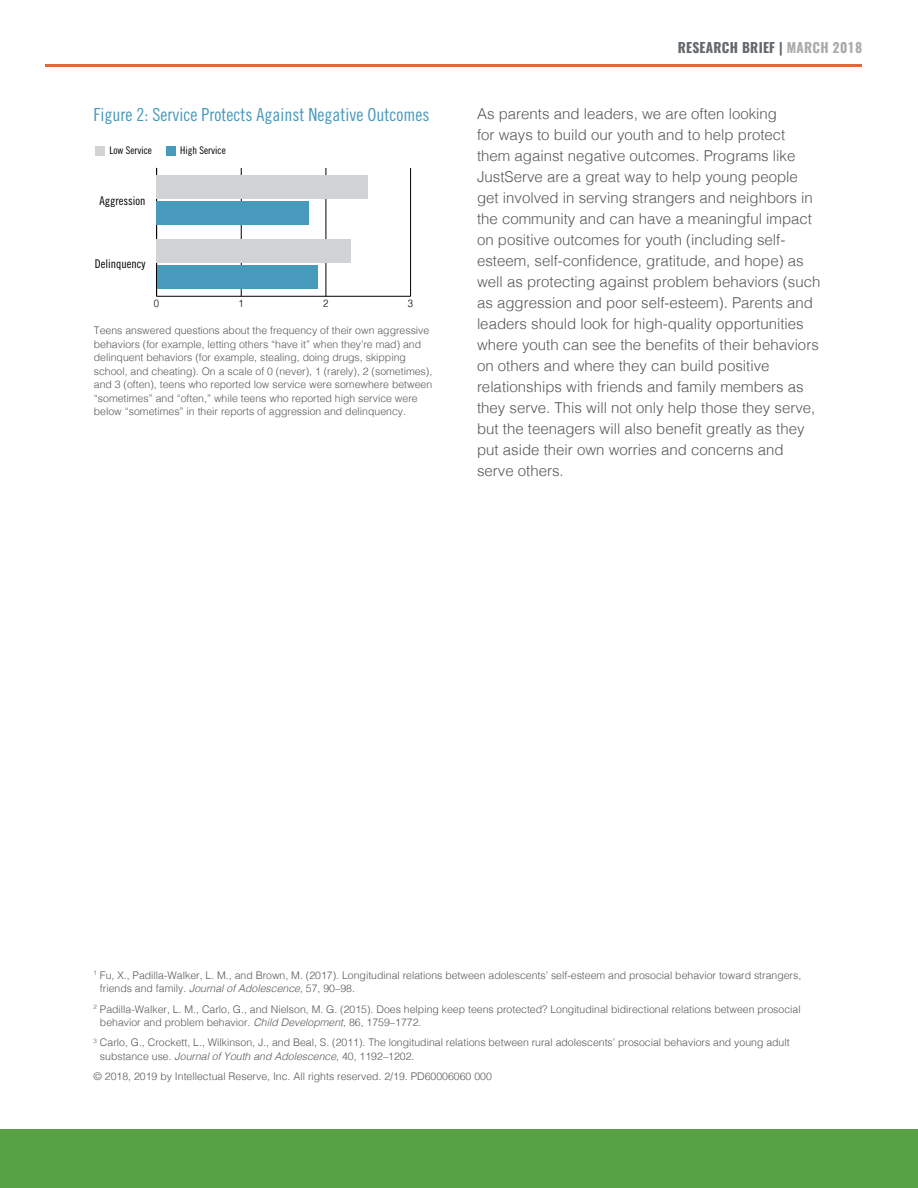
<style>
.page{position:relative;width:918px;height:1188px;background:#fff}
.page>*{position:absolute;margin:0;border:0;box-sizing:border-box;transform-origin:0 0}
.Chart_title{font:18px "Trade Gothiclds Dsp Cn 18";color:#4799bb}
.body{font:300 15px/21px "Helvetica";color:#58585b}
.t1{font:700 13.5px "Oswald";letter-spacing:.02em;color:#63686c}
.t2{font:12px "Trade Gothiclds Dsp Cn 18";color:#000}
.Legal_Disclosure{font:300 10.5px/13.5px "Helvetica";color:#58585b}
.t3{font:10.5px "Trade Gothiclds Dsp Cn 18";color:#000}
.t4{font:300 10.5px "Helvetica";color:#000;scale:.9 1}
.s1{color:#abaaad}
.s2{font-style:italic}
</style>
<div class="page">
<div style="left:0;top:1129px;width:918px;height:59px;background:#56a245"></div>
<hr style="left:46px;top:64px;width:816px;height:3px;background:#df6a33">
<div style="left:95px;top:146px;width:10px;height:10px;background:#d1d3d4"></div>
<div style="left:166px;top:146px;width:10px;height:10px;background:#479abb"></div>
<hr style="left:157px;top:296px;width:254px;height:1px;background:#000">
<hr style="left:241px;top:168px;width:1px;height:128px;background:#000">
<hr style="left:326px;top:168px;width:1px;height:128px;background:#000">
<hr style="left:410px;top:168px;width:1px;height:128px;background:#000">
<hr style="left:156px;top:168px;width:1px;height:128px;background:#000">
<div style="left:157px;top:176px;width:211px;height:23px;background:#d1d3d4"></div>
<div style="left:157px;top:240px;width:194px;height:23px;background:#d1d3d4"></div>
<div style="left:157px;top:201px;width:152px;height:23px;background:#479abb"></div>
<div style="left:157px;top:265px;width:160px;height:24px;background:#479abb"></div>
<p class="Chart_title" style="left:94px;top:104px;width:337px">Figure 2: Service Protects Against Negative Outcomes</p>
<p class="t3" style="left:109px;top:144px;width:44px">Low Service</p>
<p class="t3" style="left:180px;top:144px;width:47px">High Service</p>
<p class="t2" style="left:99px;top:193px;width:47px">Aggression</p>
<p class="t2" style="left:95px;top:257px;width:52px">Delinquency</p>
<p class="t4" style="left:154px;top:295px;width:7px">0</p>
<p class="t4" style="left:239px;top:295px;width:7px">1</p>
<p class="t4" style="left:323px;top:295px;width:7px">2</p>
<p class="t4" style="left:408px;top:295px;width:7px">3</p>
<p class="Legal_Disclosure" style="left:94px;top:323px;width:340px">Teens answered questions about the frequency of their own aggressive behaviors (for example, letting others “have it” when they’re mad) and delinquent behaviors (for example, stealing, doing drugs, skipping school, and cheating). On a scale of 0 (never), 1 (rarely), 2 (sometimes), and 3 (often), teens who reported low service were somewhere between “sometimes” and “often,” while teens who reported high service were below “sometimes” in their reports of aggression and delinquency.</p>
<p class="t1" style="left:678px;top:40px;width:186px">RESEARCH BRIEF | <span class="s1">MARCH 2018</span></p>
<p class="body" style="left:477px;top:102px;width:345px">As parents and leaders, we are often looking<br>for ways to build our youth and to help protect them against negative outcomes. Programs like JustServe are a great way to help young people get involved in serving strangers and neighbors in the community and can have a meaningful impact on positive outcomes for youth (including self&shy;esteem, self-confidence, gratitude, and hope) as well as protecting against problem behaviors (such as aggression and poor self-esteem). Parents and leaders should look for high-quality opportunities where youth can see the benefits of their behaviors on others and where they can build positive relationships with friends and family members as they serve. This will not only help those they serve, but the teenagers will also benefit greatly as they put aside their own worries and concerns and serve others.</p>
<p class="Legal_Disclosure" style="left:100px;top:968px;width:703px;text-indent:-6px"><sup>1</sup> Fu, X., Padilla-Walker, L. M., and Brown, M. (2017). Longitudinal relations between adolescents’ self-esteem and prosocial behavior toward strangers, friends and family. <span class="s2">Journal of Adolescence,</span> 57, 90–98.</p>
<p class="Legal_Disclosure" style="left:100px;top:1001px;width:702px;text-indent:-6px"><sup>2</sup> Padilla-Walker, L. M., Carlo, G., and Nielson, M. G. (2015). Does helping keep teens protected? Longitudinal bidirectional relations between prosocial behavior and problem behavior. <span class="s2">Child Development,</span> 86, 1759–1772.</p>
<p class="Legal_Disclosure" style="left:100px;top:1035px;width:691px;text-indent:-6px"><sup>3</sup> Carlo, G., Crockett, L., Wilkinson, J., and Beal, S. (2011). The longitudinal relations between rural adolescents’ prosocial behaviors and young adult substance use. <span class="s2">Journal of Youth and Adolescence,</span> 40, 1192–1202.</p>
<p class="Legal_Disclosure" style="left:94px;top:1069px;width:400px">© 2018, 2019 by Intellectual Reserve, Inc. All rights reserved. 2/19. PD60006060 000</p>
</div>
